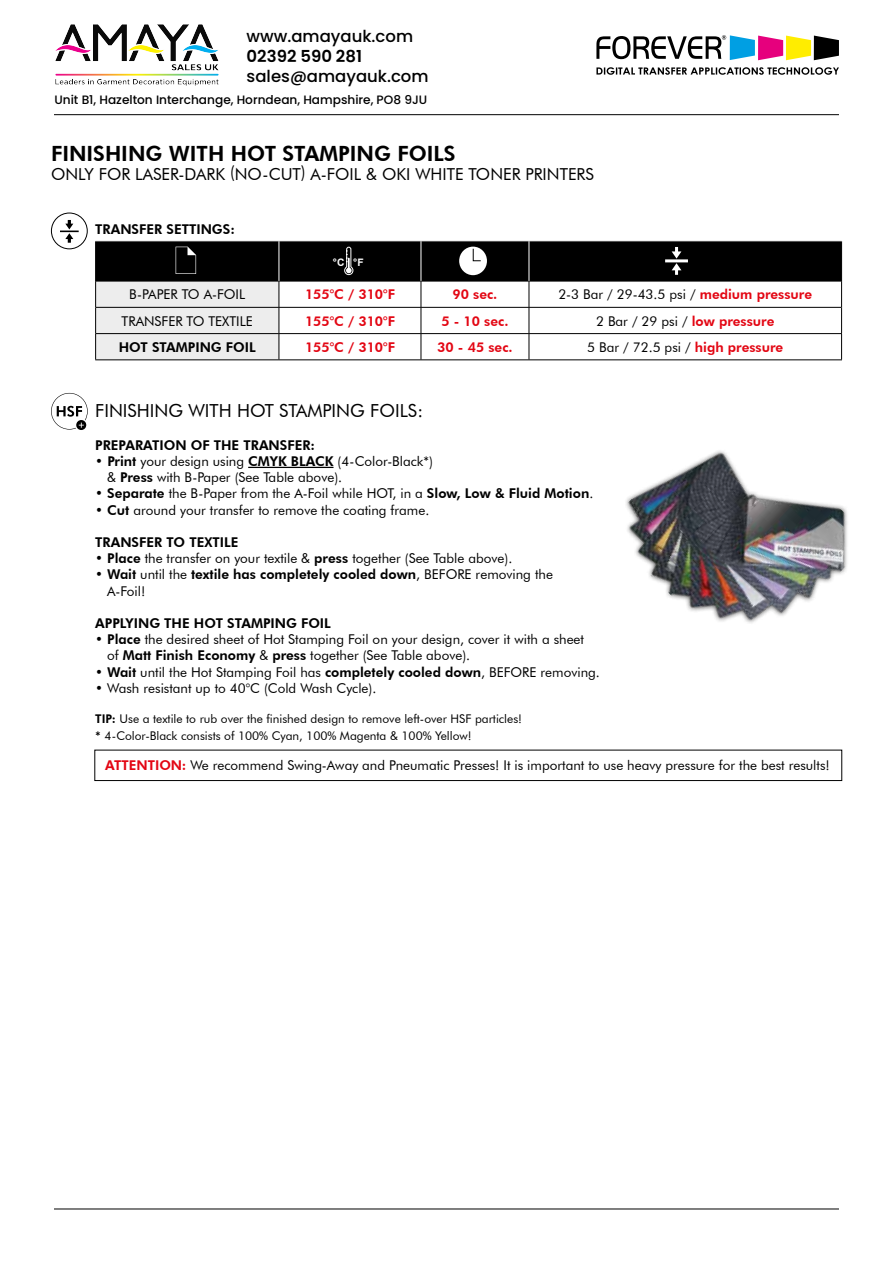
<style>
.page{position:relative;width:893px;height:1263px;background:#fff}
.page>*{position:absolute;margin:0;border:0;box-sizing:border-box;transform-origin:0 0}
.t1{font:800 21px "Futura BT";color:#000}
.t2{font:18px "Futura BT";color:#000}
.t3{font:16.5px "Futura BT";color:#000}
.t4{font:500 16.5px "Poppins";color:#000}
.t5{font:600 16.5px "Poppins";color:#000}
.t6{font:13.5px/16.2px "Futura BT";color:#000}
.t7{font:800 13.5px "Futura BT";color:#000}
.t8{font:800 13.5px "Futura BT";color:#e30613}
.t9{font:500 12.15px "Poppins";color:#000}
.t10{font:12px/16.2px "Futura BT";color:#000}
.t11{font:700 10.35px "Arial";color:#fff}
.s1{font-weight:800;color:#e30613}
.s2{font-weight:800}
</style>
<div class="page">
<hr style="left:54px;top:114px;width:785px;height:1px;background:#000">
<hr style="left:54px;top:1209px;width:785px;height:1px;background:#000">
<svg style="left:596px;top:67px;width:243px;height:8px"></svg>
<svg style="left:596px;top:35px;width:243px;height:25px"></svg>
<hr style="left:248px;top:467px;width:85px;height:1px;background:#000">
<img style="left:626px;top:450px;width:221px;height:173px">
<div style="left:95px;top:750px;width:747px;height:31px;border:1px solid #000"></div>
<svg style="left:51px;top:393px;width:37px;height:37px"></svg>
<div style="left:51px;top:213px;width:37px;height:36px;border:1px solid #000;border-radius:50%"></div>
<svg style="left:60px;top:220px;width:19px;height:23px"></svg>
<svg style="left:95px;top:241px;width:747px;height:119px"></svg>
<img style="left:55px;top:24px;width:164px;height:62px">
<p class="t4" style="left:247px;top:27px;width:168px">www.amayauk.com</p>
<p class="t5" style="left:247px;top:47px;width:117px">02392 590 281</p>
<p class="t4" style="left:247px;top:66px;width:183px">sales@amayauk.com</p>
<p class="t9" style="left:55px;top:93px;width:374px">Unit B1, Hazelton Interchange, Horndean, Hampshire, PO8 9JU</p>
<h1 class="t1" style="left:51px;top:140px;width:406px">FINISHING WITH HOT STAMPING FOILS</h1>
<p class="t3" style="left:51px;top:164px;width:544px">ONLY FOR LASER-DARK (NO-CUT) A-FOIL &amp; OKI WHITE TONER PRINTERS</p>
<p class="t7" style="left:95px;top:221px;width:141px">TRANSFER SETTINGS:</p>
<p class="t11" style="left:333px;top:255px;width:32px">°C °F</p>
<p class="t6" style="left:129px;top:286px;width:118px">B-PAPER TO A-FOIL</p>
<p class="t8" style="left:305px;top:286px;width:91px">155°C / 310°F</p>
<p class="t8" style="left:452px;top:286px;width:46px">90 sec.</p>
<p class="t6" style="left:558px;top:286px;width:255px">2-3 Bar / 29-43.5 psi / <span class="s1">medium pressure</span></p>
<p class="t6" style="left:122px;top:313px;width:133px">TRANSFER TO TEXTILE</p>
<p class="t8" style="left:305px;top:313px;width:91px">155°C / 310°F</p>
<p class="t8" style="left:441px;top:313px;width:69px">5 - 10 sec.</p>
<p class="t6" style="left:596px;top:313px;width:180px">2 Bar / 29 psi / <span class="s1">low pressure</span></p>
<p class="t7" style="left:119px;top:339px;width:138px">HOT STAMPING FOIL</p>
<p class="t8" style="left:305px;top:339px;width:91px">155°C / 310°F</p>
<p class="t8" style="left:437px;top:339px;width:77px">30 - 45 sec.</p>
<p class="t6" style="left:587px;top:339px;width:198px">5 Bar / 72.5 psi / <span class="s1">high pressure</span></p>
<h2 class="t2" style="left:95px;top:400px;width:329px">FINISHING WITH HOT STAMPING FOILS:</h2>
<p class="t7" style="left:95px;top:437px;width:221px">PREPARATION OF THE TRANSFER:</p>
<p class="t6" style="left:107px;top:453px;width:327px;text-indent:-12px"><span class="s2">• Print</span> your design using <span class="s2">CMYK BLACK</span> (4-Color-Black*) &amp; <span class="s2">Press</span> with B-Paper (See Table above).</p>
<p class="t6" style="left:95px;top:485px;width:500px">• <span class="s2">Separate</span> the B-Paper from the A-Foil while HOT, in a <span class="s2">Slow, Low &amp; Fluid Motion</span>.</p>
<p class="t6" style="left:95px;top:501px;width:336px">• <span class="s2">Cut</span> around your transfer to remove the coating frame.</p>
<p class="t7" style="left:95px;top:534px;width:145px">TRANSFER TO TEXTILE</p>
<p class="t6" style="left:95px;top:550px;width:419px">• <span class="s2">Place</span> the transfer on your textile &amp; <span class="s2">press</span> together (See Table above).</p>
<p class="t6" style="left:107px;top:566px;width:447px;text-indent:-12px">• <span class="s2">Wait</span> until the <span class="s2">textile has completely cooled down</span>, BEFORE removing the<br>A-Foil!</p>
<p class="t7" style="left:95px;top:615px;width:237px">APPLYING THE HOT STAMPING FOIL</p>
<p class="t6" style="left:107px;top:631px;width:478px;text-indent:-12px">• <span class="s2">Place</span> the desired sheet of Hot Stamping Foil on your design, cover it with a sheet of <span class="s2">Matt Finish Economy</span> &amp; <span class="s2">press</span> together (See Table above).</p>
<p class="t6" style="left:95px;top:663px;width:506px">• <span class="s2">Wait</span> until the Hot Stamping Foil has <span class="s2">completely cooled down</span>, BEFORE removing.</p>
<p class="t6" style="left:95px;top:680px;width:283px">• Wash resistant up to 40°C (Cold Wash Cycle).</p>
<p class="t10" style="left:95px;top:711px;width:428px"><span class="s2">TIP:</span> Use a textile to rub over the finished design to remove left-over HSF particles! <span class="s2">*</span> 4-Color-Black consists of 100% Cyan, 100% Magenta &amp; 100% Yellow!</p>
<p class="t6" style="left:105px;top:757px;width:726px"><span class="s1">ATTENTION:</span> We recommend Swing-Away and Pneumatic Presses! It is important to use heavy pressure for the best results!</p>
</div>
